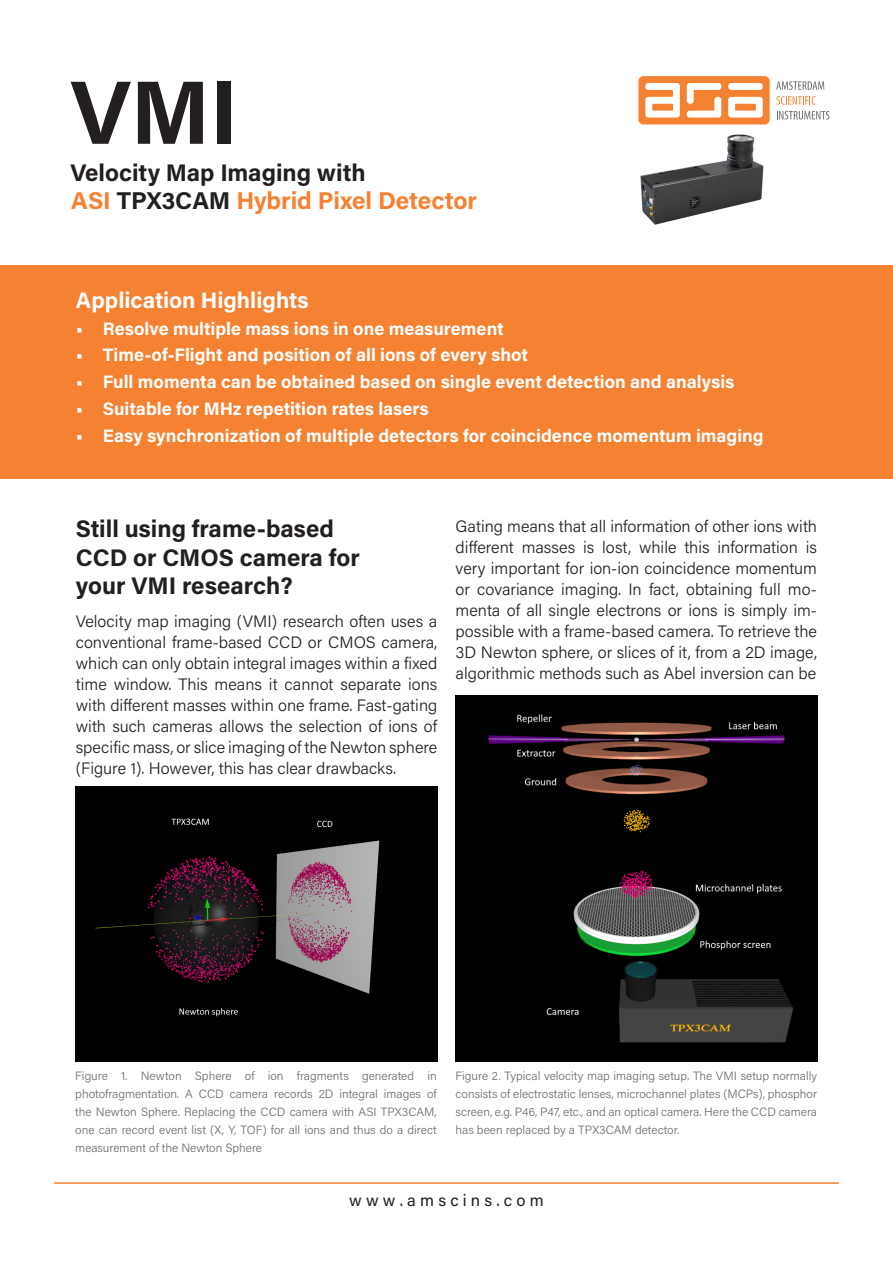
<style>
.page{position:relative;width:893px;height:1263px;background:#fff}
.page>*{position:absolute;margin:0;border:0;box-sizing:border-box;transform-origin:0 0}
.t1{font:700 90px "Acumin Pro";color:#231f20}
.Acumin_Pro11_15_Free{font:700 24.3px "Acumin Pro";color:#f48232}
.Acumin_Pro11_15_Free-2{font:700 24px/28.8px "Acumin Pro";color:#231f20}
.Acumin_Pro11_15_Free-3{font:700 22.5px "Acumin Pro";color:#fff}
.t2{font:700 18px "Acumin Pro";color:#fff}
.t3{font:300 16.5px/21px "Acumin Pro";color:#231f20;text-align:justify}
.t4{font:16.5px "Acumin Pro";color:#231f20}
.Acumin_Pro11_15_Grid{font:300 12px/18px "Acumin Pro";color:#6c6d70;text-align:justify}
.s1{color:#231f20}
</style>
<div class="page">
<div style="left:0;top:265px;width:893px;height:214px;background:#f48232"></div>
<svg style="left:638px;top:76px;width:132px;height:48px"></svg>
<svg style="left:776px;top:81px;width:48px;height:9px"></svg>
<svg style="left:776px;top:96px;width:40px;height:9px"></svg>
<svg style="left:777px;top:111px;width:52px;height:8px"></svg>
<hr style="left:54px;top:1182px;width:785px;height:2px;background:#f48232">
<img style="left:76px;top:786px;width:361px;height:275px">
<img style="left:456px;top:695px;width:361px;height:366px">
<img style="left:640px;top:134px;width:124px;height:90px">
<p class="t1" style="left:71px;top:49px;width:169px">VMI</p>
<p class="Acumin_Pro11_15_Free-2" style="left:71px;top:157px;width:297px">Velocity Map Imaging with</p>
<p class="Acumin_Pro11_15_Free" style="left:71px;top:183px;width:407px">ASI <span class="s1">TPX3CAM</span> Hybrid Pixel Detector</p>
<p class="Acumin_Pro11_15_Free-3" style="left:76px;top:284px;width:234px">Application Highlights</p>
<p class="t2" style="left:76px;top:316px;width:429px">• Resolve multiple mass ions in one measurement</p>
<p class="t2" style="left:76px;top:342px;width:454px">• Time-of-Flight and position of all ions of every shot</p>
<p class="t2" style="left:76px;top:369px;width:660px">• Full momenta can be obtained based on single event detection and analysis</p>
<p class="t2" style="left:76px;top:396px;width:355px">• Suitable for MHz repetition rates lasers</p>
<p class="t2" style="left:76px;top:423px;width:689px">• Easy synchronization of multiple detectors for coincidence momentum imaging</p>
<p class="Acumin_Pro11_15_Free-2" style="left:76px;top:513px;width:286px">Still using frame-based<br>CCD or CMOS camera for your VMI research?</p>
<p class="t3" style="left:76px;top:610px;width:363px">Velocity map imaging (VMI) research often uses a conventional frame-based CCD or CMOS camera, which can only obtain integral images within a fixed time window. This means it cannot separate ions with different masses within one frame. Fast-gating with such cameras allows the selection of ions of specific mass, or slice imaging of the Newton sphere (Figure 1). However, this has clear drawbacks.</p>
<p class="t3" style="left:456px;top:515px;width:363px">Gating means that all information of other ions with different masses is lost, while this information is very important for ion-ion coincidence momentum or covariance imaging. In fact, obtaining full mo&shy;menta of all single electrons or ions is simply im&shy;possible with a frame-based camera. To retrieve the 3D Newton sphere, or slices of it, from a 2D image, algorithmic methods such as Abel inversion can be</p>
<p class="Acumin_Pro11_15_Grid" style="left:75px;top:1066px;width:363px">Figure 1. Newton Sphere of ion fragments generated in photofragmentation. A CCD camera records 2D integral images of the Newton Sphere. Replacing the CCD camera with ASI TPX3CAM, one can record event list (X, Y, TOF) for all ions and thus do a direct measurement of the Newton Sphere</p>
<p class="t4" style="left:349px;top:1188px;width:196px">w w w . a m s c i n s . c o m</p>
<p class="Acumin_Pro11_15_Grid" style="left:456px;top:1066px;width:363px">Figure 2. Typical velocity map imaging setup. The VMI setup normally consists of electrostatic lenses, microchannel plates (MCPs), phosphor screen, e.g. P46, P47, etc., and an optical camera. Here the CCD camera has been replaced by a TPX3CAM detector.</p>
</div>
